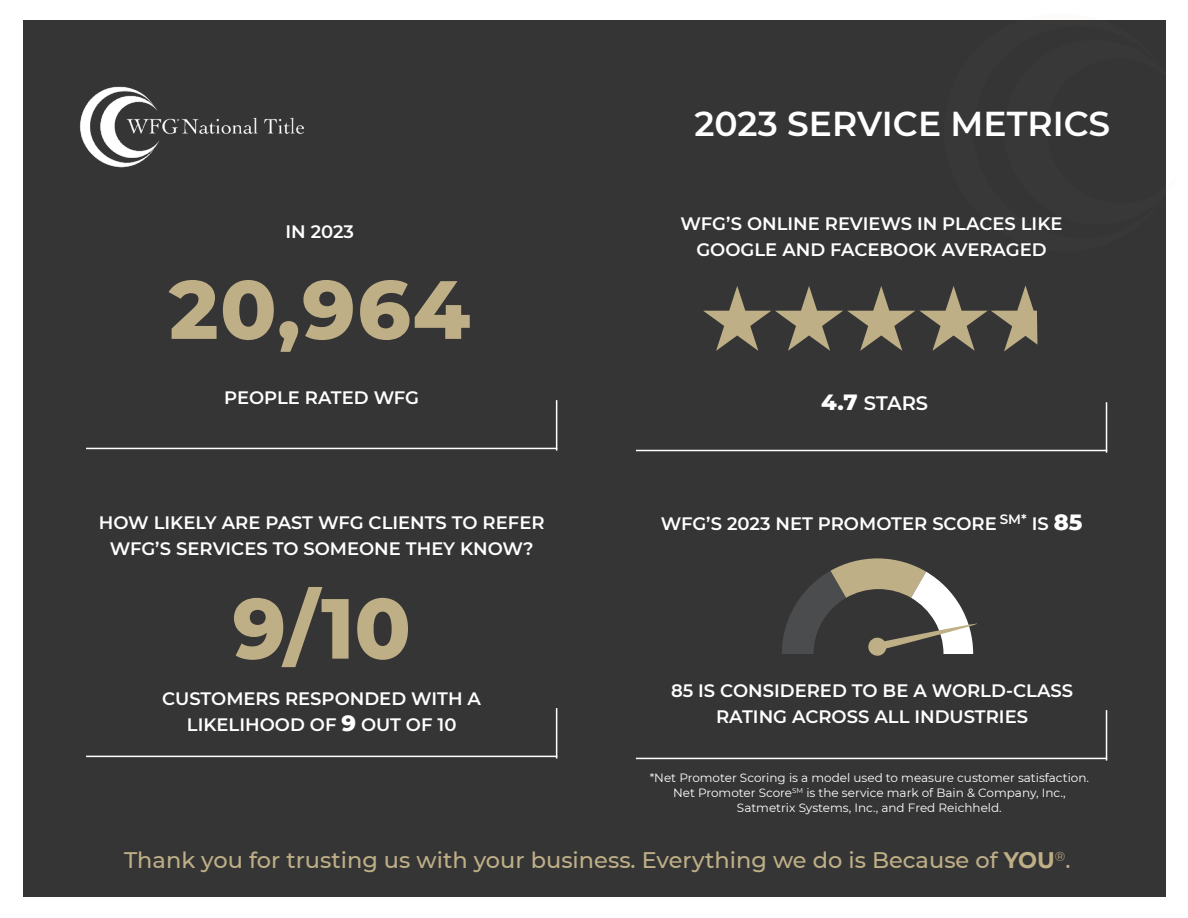
<style>
.page{position:relative;width:1188px;height:918px;background:#fff}
.page>*{position:absolute;margin:0;border:0;box-sizing:border-box;transform-origin:0 0}
.t1{font:800 82.5px "Montserrat";color:#beaf86}
.t2{font:600 34.5px "Montserrat";color:#fff}
.t3{font:500 22.5px "Montserrat";color:#beaf86}
.t4{font:600 19.5px "Montserrat";letter-spacing:-.005em;color:#fff}
.t5{font:600 18px/25.7px "Montserrat";color:#fff;text-align:center}
.t6{font:600 13.5px "Montserrat";color:#fff}
.t7{font:12px/15px "Montserrat";color:#fff;text-align:center}
.s1{font-weight:800;font-size:22.5px}
.s2{font-weight:700}
</style>
<div class="page">
<div style="left:23px;top:21px;width:1142px;height:876px;background:#363536"></div>
<svg style="left:942px;top:20px;width:224px;height:15px"></svg>
<svg style="left:1165px;top:35px;width:1px;height:218px"></svg>
<svg style="left:782px;top:558px;width:195px;height:98px"></svg>
<hr style="left:636px;top:758px;width:471px;height:1px;background:#fff">
<hr style="left:1106px;top:710px;width:1px;height:51px;background:#fff">
<svg style="left:234px;top:587px;width:174px;height:80px"></svg>
<hr style="left:86px;top:756px;width:471px;height:1px;background:#fff">
<hr style="left:556px;top:708px;width:1px;height:51px;background:#fff">
<svg style="left:703px;top:285px;width:334px;height:66px"></svg>
<hr style="left:636px;top:450px;width:471px;height:1px;background:#fff">
<hr style="left:1106px;top:402px;width:1px;height:51px;background:#fff">
<hr style="left:86px;top:448px;width:471px;height:1px;background:#fff">
<hr style="left:556px;top:400px;width:1px;height:51px;background:#fff">
<img style="left:80px;top:86px;width:224px;height:82px">
<p class="t5" style="left:285px;top:218px;width:70px">IN 2023</p>
<p class="t1" style="left:169px;top:249px;width:303px">20,964</p>
<p class="t2" style="left:695px;top:99px;width:417px">2023 SERVICE METRICS</p>
<p class="t5" style="left:681px;top:210px;width:383px">WFG’S ONLINE REVIEWS IN PLACES LIKE<br>GOOGLE AND FACEBOOK AVERAGED</p>
<p class="t5" style="left:224px;top:384px;width:197px">PEOPLE RATED WFG</p>
<p class="t4" style="left:821px;top:389px;width:108px"><span class="s1">4.7</span> STARS</p>
<p class="t5" style="left:99px;top:509px;width:447px">HOW LIKELY ARE PAST WFG CLIENTS TO REFER<br>WFG’S SERVICES TO SOMEONE THEY KNOW?</p>
<p class="t5" style="left:162px;top:685px;width:320px">CUSTOMERS RESPONDED WITH A<br>LIKELIHOOD OF <span class="s1">9</span> OUT OF 10</p>
<p class="t5" style="left:661px;top:510px;width:338px">WFG’S 2023 NET PROMOTER SCORE</p>
<p class="t6" style="left:1000px;top:510px;width:28px">SM*</p>
<p class="t5" style="left:1032px;top:510px;width:52px">IS <span class="s1">85</span></p>
<p class="t5" style="left:671px;top:677px;width:404px">85 IS CONSIDERED TO BE A WORLD-CLASS<br>RATING ACROSS ALL INDUSTRIES</p>
<p class="t7" style="left:650px;top:769px;width:441px">*Net Promoter Scoring is a model used to measure customer satisfaction.<br>Net Promoter Score<sup>SM</sup> is the service mark of Bain &amp; Company, Inc.,<br>Satmetrix Systems, Inc., and Fred Reichheld.</p>
<p class="t3" style="left:124px;top:845px;width:948px">Thank you for trusting us with your business. Everything we do is Because of <span class="s2">YOU</span><sup>®</sup>.</p>
</div>
